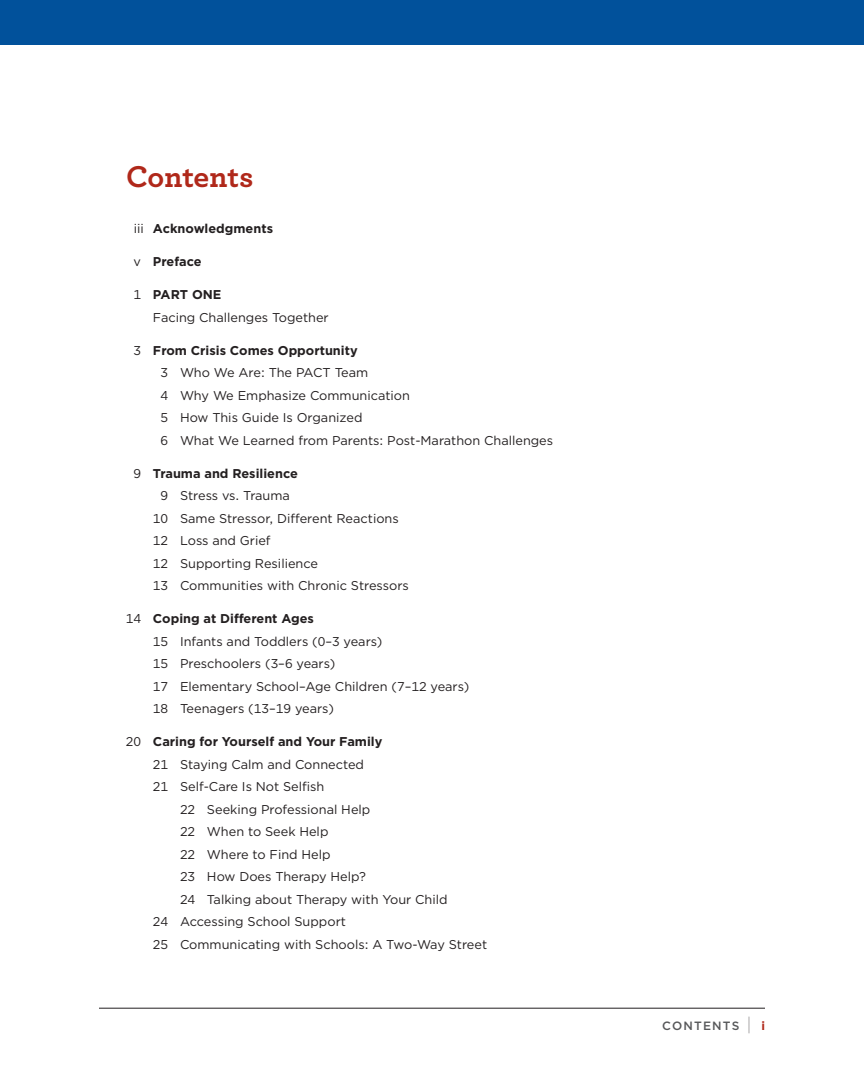
<style>
.page{position:relative;width:864px;height:1080px;background:#fff}
.page>*{position:absolute;margin:0;border:0;box-sizing:border-box;transform-origin:0 0}
.t1{font:700 31.5px "Archer Pro";color:#b0281a}
.t2{font:12.75px/22.5px "Gotham";color:#231f20}
.t3{font:700 12.75px "Gotham";color:#231f20}
.t4{font:500 12px "Gotham";letter-spacing:.1em;color:#57585a}
.s1{font-weight:400}
.s2{font-weight:700}
.s3{font-weight:100;font-size:18px;color:#231f20}
.s4{font-weight:700;color:#b0281a}
</style>
<div class="page">
<hr style="left:99px;top:1008px;width:666px;height:1px;background:#231f20">
<div style="left:1px;top:0;width:863px;height:45px;background:#01519b"></div>
<h1 class="t1" style="left:126px;top:152px;width:129px">Contents</h1>
<p class="t3" style="left:134px;top:220px;width:141px"><span class="s1">iii</span> Acknowledgments</p>
<p class="t3" style="left:134px;top:253px;width:69px"><span class="s1">v</span> Preface</p>
<p class="t2" style="left:153px;top:283px;width:177px;text-indent:-19px">1 <span class="s2">PART ONE<br></span>Facing Challenges Together</p>
<p class="t2" style="left:161px;top:339px;width:394px;text-indent:-27px">3 <span class="s2">From Crisis Comes Opportunity<br></span>3 Who We Are: The PACT Team<br>4 Why We Emphasize Communication<br>5 How This Guide Is Organized<br>6 What We Learned from Parents: Post-Marathon Challenges</p>
<p class="t3" style="left:134px;top:465px;width:166px"><span class="s1">9</span> Trauma and Resilience</p>
<p class="t2" style="left:161px;top:484px;width:131px">9 Stress vs. Trauma</p>
<p class="t2" style="left:153px;top:507px;width:247px">10 Same Stressor, Different Reactions</p>
<p class="t2" style="left:153px;top:529px;width:119px">12 Loss and Grief</p>
<p class="t2" style="left:153px;top:552px;width:167px">12 Supporting Resilience</p>
<p class="t2" style="left:153px;top:574px;width:257px">13 Communities with Chronic Stressors</p>
<p class="t2" style="left:153px;top:607px;width:318px;text-indent:-27px">14 <span class="s2">Coping at Different Ages<br></span>15 Infants and Toddlers (0–3 years)<br>15 Preschoolers (3–6 years)<br>17 Elementary School–Age Children (7–12 years)<br>18 Teenagers (13–19 years)</p>
<p class="t2" style="left:153px;top:730px;width:231px;text-indent:-27px">20 <span class="s2">Caring for Yourself and Your Family<br></span>21 Staying Calm and Connected<br>21 Self-Care Is Not Selfish</p>
<p class="t2" style="left:180px;top:798px;width:192px">22 Seeking Professional Help</p>
<p class="t2" style="left:180px;top:820px;width:150px">22 When to Seek Help</p>
<p class="t2" style="left:180px;top:843px;width:152px">22 Where to Find Help</p>
<p class="t2" style="left:180px;top:865px;width:187px">23 How Does Therapy Help?</p>
<p class="t2" style="left:180px;top:888px;width:269px">24 Talking about Therapy with Your Child</p>
<p class="t2" style="left:153px;top:910px;width:194px">24 Accessing School Support</p>
<p class="t2" style="left:153px;top:933px;width:336px">25 Communicating with Schools: A Two-Way Street</p>
<p class="t4" style="left:662px;top:1018px;width:104px">CONTENTS <span class="s3">|</span> <span class="s4">i</span></p>
</div>
